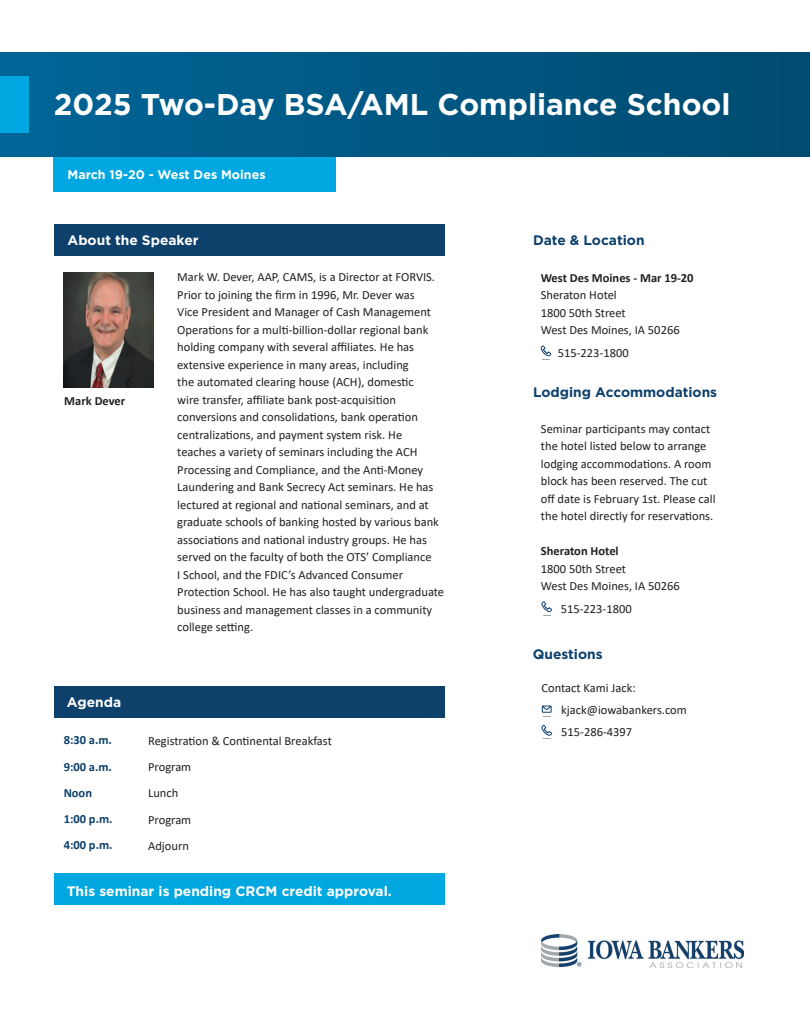
<style>
.page{position:relative;width:810px;height:1035px;background:#fff}
.page>*{position:absolute;margin:0;border:0;box-sizing:border-box;transform-origin:0 0}
.Main_Header{font:700 30px "Gotham";color:#fff}
.SubHeader{font:700 13.75px "Gotham";color:#fff}
.Secondary_Subhead{font:700 13.75px "Gotham";color:#0d406b}
.Speaker_copy{font:12.5px/17.5px "Calibri";color:#231f20}
.Body_Text{font:12.5px/17.5px "Calibri";color:#231f20}
.Agenda_info{font:12.5px "Calibri";color:#231f20}
.t1{font:700 12.5px "Calibri";color:#231f20}
.Agenda_Times{font:700 12.5px "Calibri";color:#0d406b}
.Header_Date_and_Location{font:700 12.5px "Gotham";color:#fff}
</style>
<div class="page">
<div style="left:54px;top:224px;width:391px;height:31px;background:#0d406b"></div>
<div style="left:54px;top:154px;width:282px;height:38px;background:#00a7e1"></div>
<div style="left:0;top:52px;width:810px;height:104px;background:linear-gradient(to right,#006597,#004b70)"></div>
<div style="left:0;top:76px;width:29px;height:56px;background:#00a7e1"></div>
<img style="left:64px;top:273px;width:90px;height:114px">
<div style="left:54px;top:686px;width:391px;height:32px;background:#0d406b"></div>
<img style="left:541px;top:934px;width:203px;height:33px">
<svg style="left:541px;top:705px;width:11px;height:12px"></svg>
<svg style="left:541px;top:725px;width:11px;height:14px"></svg>
<svg style="left:541px;top:601px;width:11px;height:15px"></svg>
<div style="left:54px;top:873px;width:391px;height:32px;background:#00a7e1"></div>
<svg style="left:540px;top:346px;width:12px;height:14px"></svg>
<p class="Main_Header" style="left:54px;top:84px;width:678px">2025 Two-Day BSA/AML Compliance School</p>
<p class="Header_Date_and_Location" style="left:68px;top:166px;width:200px">March 19-20 - West Des Moines</p>
<p class="SubHeader" style="left:68px;top:231px;width:133px">About the Speaker</p>
<p class="Speaker_copy" style="left:177px;top:268px;width:268px">Mark W. Dever, AAP, CAMS, is a Director at FORVIS.<br>Prior to joining the firm in 1996, Mr. Dever was<br>Vice President and Manager of Cash Management Operations for a multi-billion-dollar regional bank holding company with several affiliates. He has extensive experience in many areas, including<br>the automated clearing house (ACH), domestic<br>wire transfer, affiliate bank post-acquisition conversions and consolidations, bank operation centralizations, and payment system risk. He teaches a variety of seminars including the ACH Processing and Compliance, and the Anti-Money Laundering and Bank Secrecy Act seminars. He has lectured at regional and national seminars, and at graduate schools of banking hosted by various bank associations and national industry groups. He has served on the faculty of both the OTS’ Compliance<br>I School, and the FDIC’s Advanced Consumer Protection School. He has also taught undergraduate business and management classes in a community college setting.</p>
<p class="t1" style="left:64px;top:392px;width:62px">Mark Dever</p>
<p class="SubHeader" style="left:67px;top:693px;width:56px">Agenda</p>
<p class="Agenda_info" style="left:148px;top:732px;width:185px">Registration &amp; Continental Breakfast</p>
<p class="Agenda_info" style="left:148px;top:758px;width:45px">Program</p>
<p class="Agenda_info" style="left:148px;top:785px;width:32px">Lunch</p>
<p class="Agenda_info" style="left:148px;top:811px;width:45px">Program</p>
<p class="Agenda_info" style="left:148px;top:837px;width:42px">Adjourn</p>
<p class="SubHeader" style="left:67px;top:882px;width:327px">This seminar is pending CRCM credit approval.</p>
<p class="Agenda_Times" style="left:64px;top:731px;width:50px">8:30 a.m.</p>
<p class="Agenda_Times" style="left:64px;top:758px;width:50px">9:00 a.m.</p>
<p class="Agenda_Times" style="left:64px;top:784px;width:30px">Noon</p>
<p class="Agenda_Times" style="left:64px;top:810px;width:50px">1:00 p.m.</p>
<p class="Agenda_Times" style="left:64px;top:836px;width:50px">4:00 p.m.</p>
<p class="Secondary_Subhead" style="left:533px;top:231px;width:113px">Date &amp; Location</p>
<p class="t1" style="left:541px;top:269px;width:154px">West Des Moines - Mar 19-20</p>
<p class="Speaker_copy" style="left:541px;top:286px;width:78px">Sheraton Hotel</p>
<p class="Speaker_copy" style="left:541px;top:304px;width:87px">1800 50th Street</p>
<p class="Speaker_copy" style="left:541px;top:321px;width:140px">West Des Moines, IA 50266</p>
<p class="Speaker_copy" style="left:558px;top:344px;width:73px">515-223-1800</p>
<p class="Secondary_Subhead" style="left:533px;top:383px;width:186px">Lodging Accommodations</p>
<p class="Body_Text" style="left:541px;top:420px;width:176px">Seminar participants may contact the hotel listed below to arrange lodging accommodations. A room block has been reserved. The cut off date is February 1st. Please call the hotel directly for reservations.</p>
<p class="t1" style="left:541px;top:542px;width:79px">Sheraton Hotel</p>
<p class="Speaker_copy" style="left:541px;top:560px;width:87px">1800 50th Street</p>
<p class="Speaker_copy" style="left:541px;top:577px;width:140px">West Des Moines, IA 50266</p>
<p class="Speaker_copy" style="left:561px;top:600px;width:73px">515-223-1800</p>
<p class="Secondary_Subhead" style="left:533px;top:645px;width:71px">Questions</p>
<p class="Speaker_copy" style="left:542px;top:679px;width:96px">Contact Kami Jack:</p>
<p class="Speaker_copy" style="left:561px;top:701px;width:127px">kjack@iowabankers.com</p>
<p class="Speaker_copy" style="left:561px;top:723px;width:73px">515-286-4397</p>
</div>
